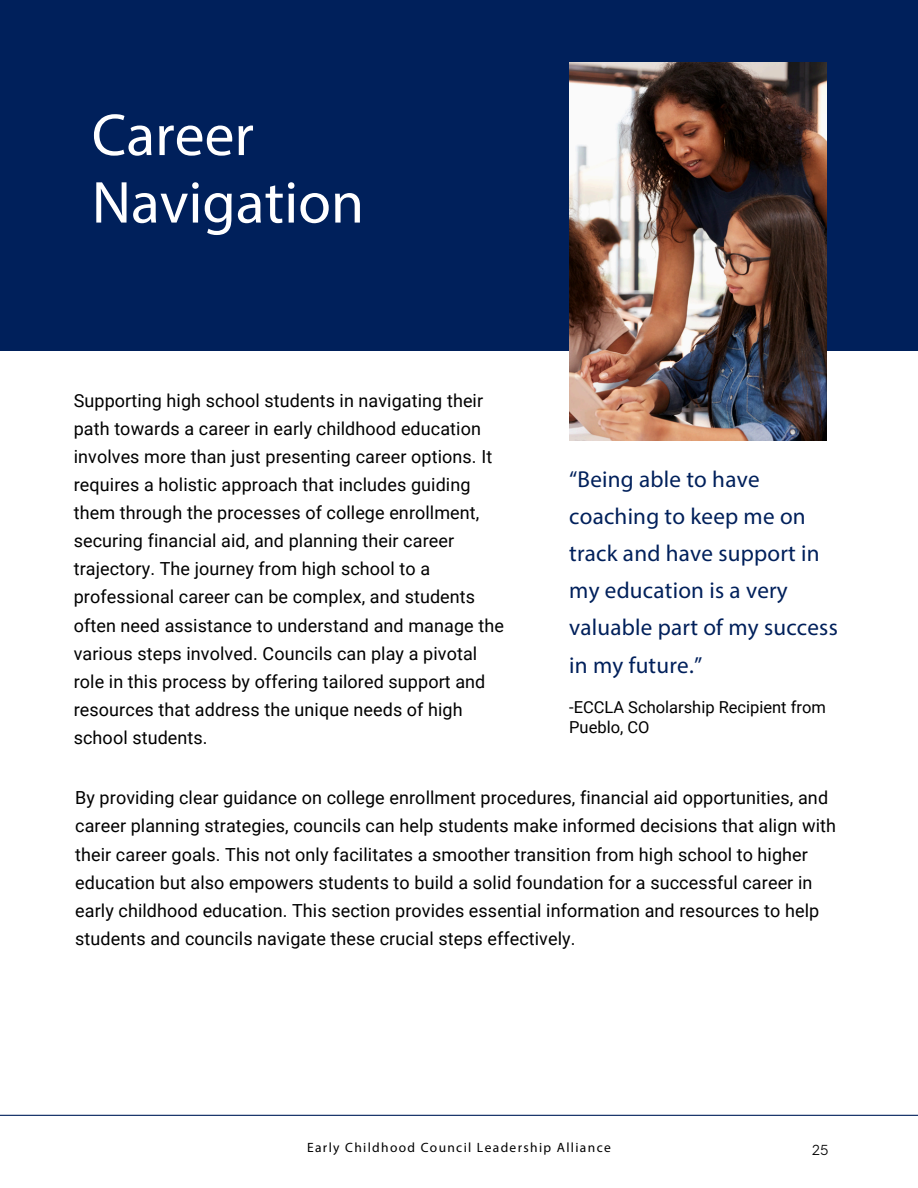
<style>
.page{position:relative;width:918px;height:1188px;background:#fff}
.page>*{position:absolute;margin:0;border:0;box-sizing:border-box;transform-origin:0 0}
.t1{font:59.7px/67.5px "Myriad Pro";color:#fff}
.t2{font:23.1px/37.2px "Myriad Pro";letter-spacing:.01em;color:#00205b}
.t3{font:18px/28.2px "Roboto";letter-spacing:.005em;color:#000}
.t4{font:16.5px/19.2px "Roboto";color:#000}
.t5{font:13.5px "Myriad Pro";letter-spacing:.1em;color:#000}
.t6{font:13.5px "Neue Einstellung";color:#000}
</style>
<div class="page">
<div style="left:0;top:0;width:918px;height:351px;background:#00205b"></div>
<img style="left:569px;top:63px;width:258px;height:378px">
<hr style="left:0;top:1115px;width:918px;height:1px;background:#00205b">
<h3 class="t1" style="left:92px;top:106px;width:274px">Career<br>Navigation</h3>
<h1 class="t3" style="left:74px;top:386px;width:432px">Supporting high school students in navigating their path towards a career in early childhood education involves more than just presenting career options. It requires a holistic approach that includes guiding them through the processes of college enrollment, securing financial aid, and planning their career trajectory. The journey from high school to a professional career can be complex, and students often need assistance to understand and manage the various steps involved. Councils can play a pivotal role in this process by offering tailored support and resources that address the unique needs of high school students.</h1>
<h2 class="t2" style="left:569px;top:463px;width:270px">“Being able to have coaching to keep me on track and have support in my education is a very valuable part of my success in my future.”</h2>
<h3 class="t4" style="left:569px;top:698px;width:258px">-ECCLA Scholarship Recipient from<br>Pueblo, CO</h3>
<p class="t3" style="left:75px;top:784px;width:762px">By providing clear guidance on college enrollment procedures, financial aid opportunities, and career planning strategies, councils can help students make informed decisions that align with their career goals. This not only facilitates a smoother transition from high school to higher education but also empowers students to build a solid foundation for a successful career in early childhood education. This section provides essential information and resources to help students and councils navigate these crucial steps effectively.</p>
<p class="t5" style="left:307px;top:1142px;width:305px">Early Childhood Council Leadership Alliance</p>
<h3 class="t6" style="left:812px;top:1138px;width:18px">25</h3>
</div>
